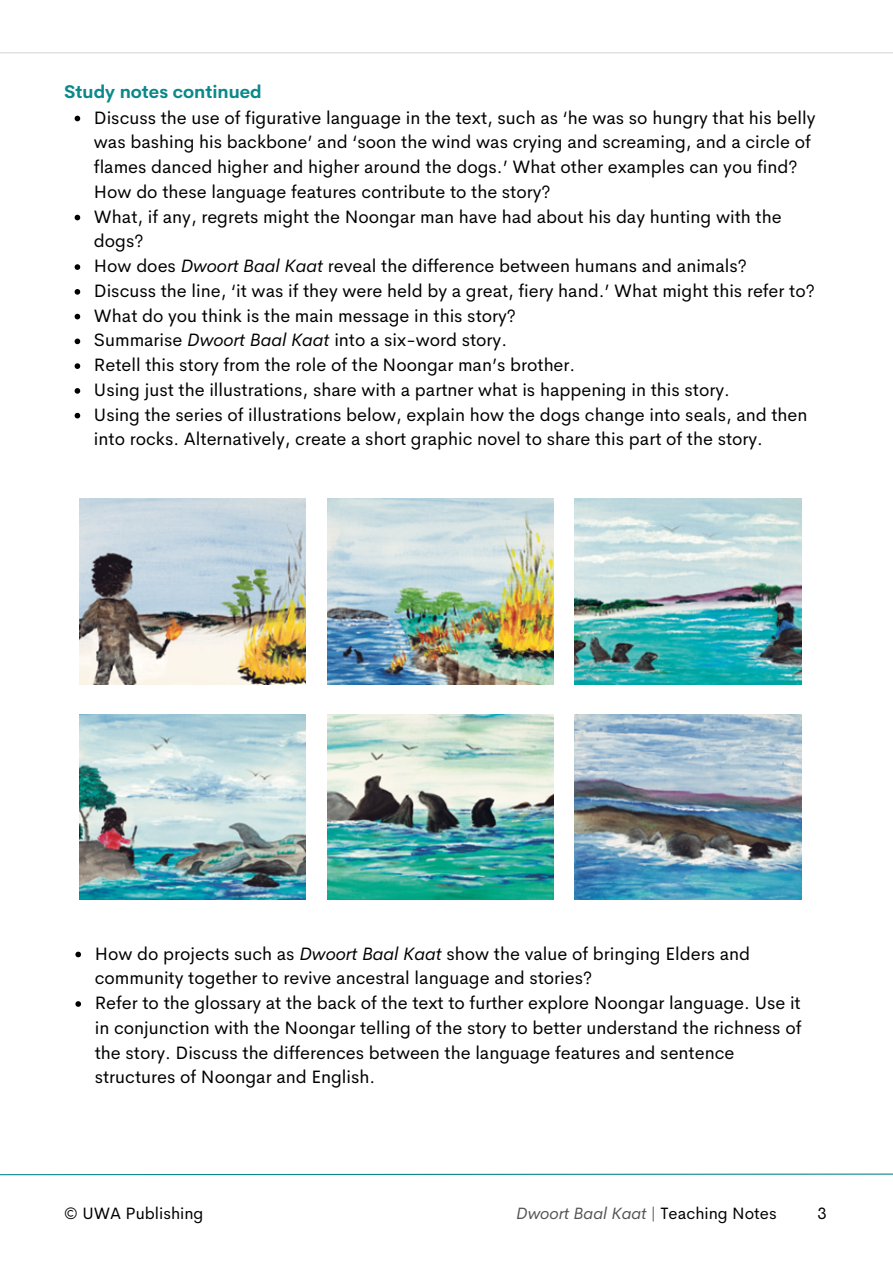
<style>
.page{position:relative;width:893px;height:1264px;background:#fff}
.page>*{position:absolute;margin:0;border:0;box-sizing:border-box;transform-origin:0 0}
.t1{font:18px/24.8px "Cerebri Sans";color:#000}
.t2{font:700 18px "Cerebri Sans";color:#0a888a}
.t3{font:italic 16.5px "Cerebri Sans";color:#545454}
.t4{font:16.5px "Cerebri Sans";color:#000}
.s1{font-style:italic}
.s2{font-style:normal}
.s3{font-style:normal;color:#000}
</style>
<div class="page">
<svg style="left:0;top:1173px;width:892px;height:2px"></svg>
<hr style="left:0;top:52px;width:892px;height:1px;background:#d9d9d9">
<img style="left:80px;top:498px;width:226px;height:186px">
<svg style="left:75px;top:116px;width:5px;height:5px"></svg>
<svg style="left:75px;top:215px;width:5px;height:5px"></svg>
<svg style="left:75px;top:264px;width:5px;height:6px"></svg>
<svg style="left:75px;top:289px;width:5px;height:6px"></svg>
<svg style="left:75px;top:314px;width:5px;height:5px"></svg>
<svg style="left:75px;top:338px;width:5px;height:6px"></svg>
<svg style="left:75px;top:363px;width:5px;height:6px"></svg>
<svg style="left:75px;top:388px;width:5px;height:6px"></svg>
<svg style="left:75px;top:413px;width:5px;height:5px"></svg>
<img style="left:327px;top:498px;width:226px;height:186px">
<img style="left:574px;top:498px;width:227px;height:186px">
<img style="left:80px;top:714px;width:226px;height:185px">
<img style="left:327px;top:714px;width:226px;height:185px">
<img style="left:574px;top:714px;width:227px;height:185px">
<svg style="left:75px;top:951px;width:6px;height:6px"></svg>
<svg style="left:75px;top:1001px;width:6px;height:5px"></svg>
<p class="t2" style="left:64px;top:80px;width:199px">Study notes continued</p>
<p class="t1" style="left:94px;top:105px;width:723px">Discuss the use of figurative language in the text, such as ‘he was so hungry that his belly was bashing his backbone’ and ‘soon the wind was crying and screaming, and a circle of flames danced higher and higher around the dogs.’ What other examples can you find?<br>How do these language features contribute to the story?</p>
<p class="t1" style="left:94px;top:204px;width:689px">What, if any, regrets might the Noongar man have had about his day hunting with the dogs?</p>
<p class="t1" style="left:94px;top:253px;width:654px">How does <span class="s1">Dwoort Baal Kaat</span> reveal the difference between humans and animals?</p>
<p class="t1" style="left:94px;top:278px;width:722px">Discuss the line, ‘it was if they were held by a great, fiery hand.’ What might this refer to?</p>
<p class="t1" style="left:94px;top:303px;width:423px">What do you think is the main message in this story?</p>
<p class="t1" style="left:94px;top:328px;width:414px">Summarise <span class="s1">Dwoort Baal Kaat</span> into a six-word story.</p>
<p class="t1" style="left:94px;top:352px;width:483px">Retell this story from the role of the Noongar man’s brother.</p>
<p class="t1" style="left:94px;top:377px;width:637px">Using just the illustrations, share with a partner what is happening in this story.</p>
<p class="t1" style="left:94px;top:402px;width:715px">Using the series of illustrations below, explain how the dogs change into seals, and then into rocks. Alternatively, create a short graphic novel to share this part of the story.</p>
<p class="t1" style="left:95px;top:940px;width:656px">How do projects such as <span class="s1">Dwoort Baal Kaat</span> show the value of bringing Elders and community together to revive ancestral language and stories?</p>
<p class="t1" style="left:95px;top:990px;width:708px">Refer to the glossary at the back of the text to further explore Noongar language. Use it in conjunction with the Noongar telling of the story to better understand the richness of the story. Discuss the differences between the language features and sentence structures of Noongar and English.</p>
<p class="t4" style="left:64px;top:1202px;width:141px">© UWA Publishing</p>
<p class="t4" style="left:817px;top:1202px;width:11px">3</p>
<p class="t3" style="left:516px;top:1202px;width:262px">Dwoort Baal Kaat <span class="s2">|</span> <span class="s3">Teaching Notes</span></p>
</div>
